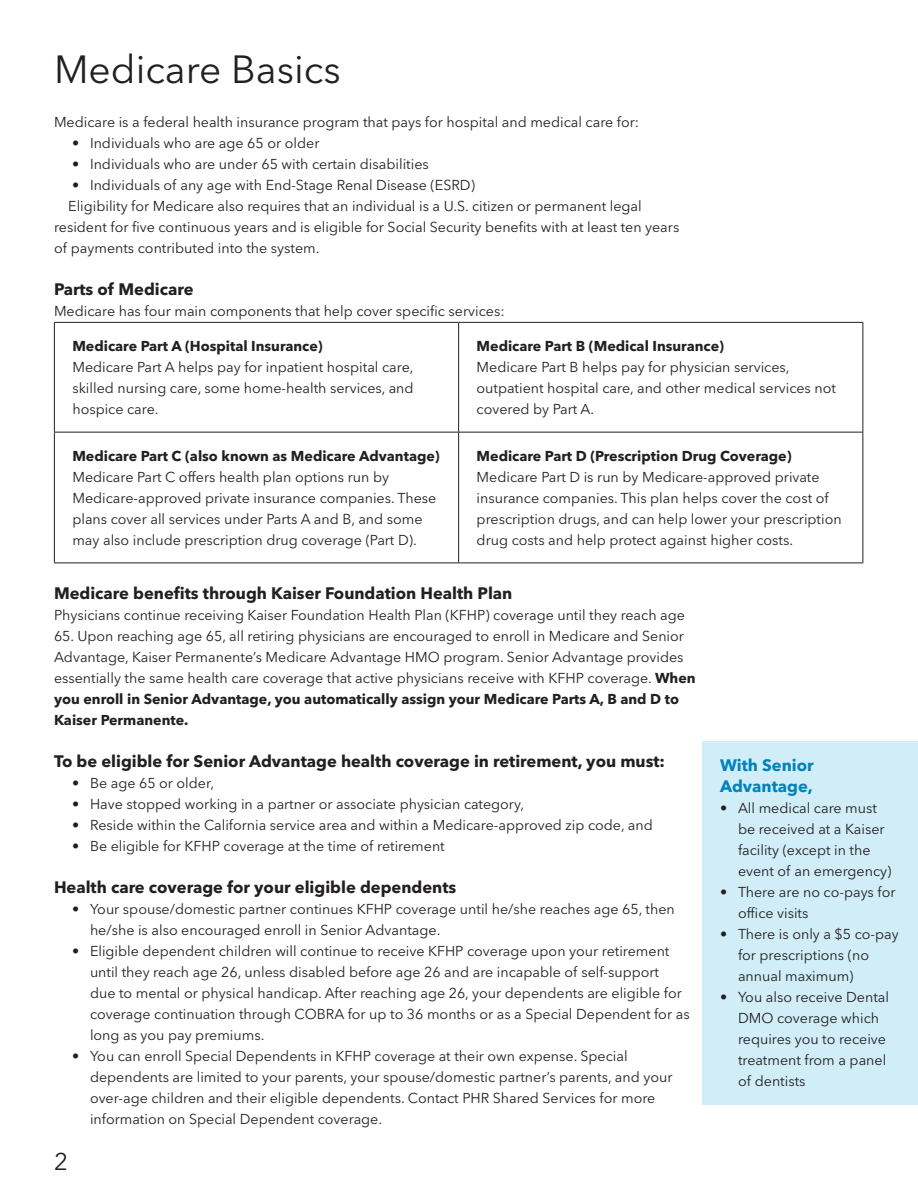
<style>
.page{position:relative;width:918px;height:1188px;background:#fff}
.page>*{position:absolute;margin:0;border:0;box-sizing:border-box;transform-origin:0 0}
.t1{font:39px "Avenir Next LT Pro";color:#231f20}
.t2{font:24px "Avenir Next LT Pro";color:#231f20}
.Heading_1{font:700 16.5px "Avenir Next LT Pro";color:#231f20}
.Heading_1-2{font:700 16.5px/21px "Avenir Next LT Pro";color:#0082bb}
.Body_Text__no_indent{font:14.25px/21px "Avenir Next LT Pro";color:#231f20}
.Body_Text{font:14.25px/21px "Avenir Next LT Pro";color:#231f20}
.Heading_2{font:700 14.25px "Avenir Next LT Pro";color:#231f20}
.s1{font-weight:700}
</style>
<div class="page">
<hr style="left:54px;top:322px;width:405px;height:1px;background:#231f20">
<hr style="left:54px;top:323px;width:1px;height:109px;background:#231f20">
<hr style="left:459px;top:322px;width:404px;height:1px;background:#231f20">
<hr style="left:458px;top:323px;width:1px;height:109px;background:#231f20">
<hr style="left:862px;top:323px;width:1px;height:109px;background:#231f20">
<hr style="left:54px;top:432px;width:405px;height:1px;background:#231f20">
<hr style="left:54px;top:433px;width:1px;height:130px;background:#231f20">
<hr style="left:459px;top:432px;width:404px;height:1px;background:#231f20">
<hr style="left:458px;top:433px;width:1px;height:130px;background:#231f20">
<hr style="left:862px;top:433px;width:1px;height:130px;background:#231f20">
<hr style="left:54px;top:563px;width:405px;height:1px;background:#231f20">
<hr style="left:459px;top:563px;width:404px;height:1px;background:#231f20">
<div style="left:702px;top:741px;width:216px;height:363px;background:#d0edf8"></div>
<p class="t1" style="left:54px;top:47px;width:288px">Medicare Basics</p>
<p class="Body_Text__no_indent" style="left:54px;top:111px;width:587px">Medicare is a federal health insurance program that pays for hospital and medical care for:</p>
<p class="Body_Text__no_indent" style="left:72px;top:132px;width:249px">• Individuals who are age 65 or older</p>
<p class="Body_Text__no_indent" style="left:72px;top:153px;width:358px">• Individuals who are under 65 with certain disabilities</p>
<p class="Body_Text__no_indent" style="left:72px;top:174px;width:404px">• Individuals of any age with End-Stage Renal Disease (ESRD)</p>
<p class="Body_Text" style="left:54px;top:195px;width:627px;text-indent:14px">Eligibility for Medicare also requires that an individual is a U.S. citizen or permanent legal resident for five continuous years and is eligible for Social Security benefits with at least ten years of payments contributed into the system.</p>
<p class="Heading_1" style="left:54px;top:279px;width:141px">Parts of Medicare</p>
<p class="Body_Text__no_indent" style="left:54px;top:300px;width:452px">Medicare has four main components that help cover specific services:</p>
<p class="Heading_2" style="left:72px;top:337px;width:252px">Medicare Part A (Hospital Insurance)</p>
<p class="Body_Text__no_indent" style="left:72px;top:357px;width:343px;text-align:justify">Medicare Part A helps pay for inpatient hospital care, skilled nursing care, some home-health services, and hospice care.</p>
<p class="Heading_2" style="left:477px;top:337px;width:249px">Medicare Part B (Medical Insurance)</p>
<p class="Body_Text__no_indent" style="left:477px;top:357px;width:361px">Medicare Part B helps pay for physician services, outpatient hospital care, and other medical services not covered by Part A.</p>
<p class="Heading_2" style="left:477px;top:447px;width:316px">Medicare Part D (Prescription Drug Coverage)</p>
<p class="Body_Text__no_indent" style="left:477px;top:466px;width:367px">Medicare Part D is run by Medicare-approved private insurance companies. This plan helps cover the cost of prescription drugs, and can help lower your prescription drug costs and help protect against higher costs.</p>
<p class="Heading_1" style="left:54px;top:583px;width:460px">Medicare benefits through Kaiser Foundation Health Plan</p>
<p class="Body_Text__no_indent" style="left:54px;top:605px;width:633px">Physicians continue receiving Kaiser Foundation Health Plan (KFHP) coverage until they reach age</p>
<p class="Body_Text__no_indent" style="left:54px;top:626px;width:643px">65. Upon reaching age 65, all retiring physicians are encouraged to enroll in Medicare and Senior Advantage, Kaiser Permanente’s Medicare Advantage HMO program. Senior Advantage provides essentially the same health care coverage that active physicians receive with KFHP coverage. <span class="s1">When you enroll in Senior Advantage, you automatically assign your Medicare Parts A, B and D to Kaiser Permanente.</span></p>
<p class="Heading_1" style="left:54px;top:751px;width:613px">To be eligible for Senior Advantage health coverage in retirement, you must:</p>
<p class="Body_Text__no_indent" style="left:72px;top:773px;width:144px">• Be age 65 or older,</p>
<p class="Body_Text__no_indent" style="left:72px;top:794px;width:454px">• Have stopped working in a partner or associate physician category,</p>
<p class="Body_Text__no_indent" style="left:72px;top:815px;width:582px">• Reside within the California service area and within a Medicare-approved zip code, and</p>
<p class="Body_Text__no_indent" style="left:72px;top:836px;width:374px">• Be eligible for KFHP coverage at the time of retirement</p>
<p class="Heading_1" style="left:54px;top:877px;width:404px">Health care coverage for your eligible dependents</p>
<p class="Body_Text__no_indent" style="left:90px;top:899px;width:586px;text-indent:-18px">• Your spouse/domestic partner continues KFHP coverage until he/she reaches age 65, then he/she is also encouraged enroll in Senior Advantage.</p>
<p class="Body_Text__no_indent" style="left:90px;top:941px;width:601px;text-indent:-18px">• Eligible dependent children will continue to receive KFHP coverage upon your retirement until they reach age 26, unless disabled before age 26 and are incapable of self-support<br>due to mental or physical handicap. After reaching age 26, your dependents are eligible for coverage continuation through COBRA for up to 36 months or as a Special Dependent for as long as you pay premiums.</p>
<p class="Body_Text__no_indent" style="left:90px;top:1046px;width:584px;text-indent:-18px">• You can enroll Special Dependents in KFHP coverage at their own expense. Special dependents are limited to your parents, your spouse/domestic partner’s parents, and your over-age children and their eligible dependents. Contact PHR Shared Services for more information on Special Dependent coverage.</p>
<p class="Heading_2" style="left:72px;top:447px;width:369px">Medicare Part C (also known as Medicare Advantage)</p>
<p class="Body_Text__no_indent" style="left:72px;top:466px;width:365px">Medicare Part C offers health plan options run by Medicare-approved private insurance companies. These plans cover all services under Parts A and B, and some may also include prescription drug coverage (Part D).</p>
<p class="Heading_1-2" style="left:720px;top:755px;width:95px">With Senior<br>Advantage,</p>
<p class="Body_Text__no_indent" style="left:738px;top:798px;width:155px;text-indent:-18px">• All medical care must be received at a Kaiser facility (except in the event of an emergency)</p>
<p class="Body_Text__no_indent" style="left:738px;top:882px;width:159px;text-indent:-18px">• There are no co-pays for office visits</p>
<p class="Body_Text__no_indent" style="left:738px;top:924px;width:162px;text-indent:-18px">• There is only a $5 co-pay for prescriptions (no annual maximum)</p>
<p class="Body_Text__no_indent" style="left:738px;top:987px;width:153px;text-indent:-18px">• You also receive Dental<br>DMO coverage which requires you to receive treatment from a panel of dentists</p>
<p class="t2" style="left:54px;top:1147px;width:15px">2</p>
</div>
